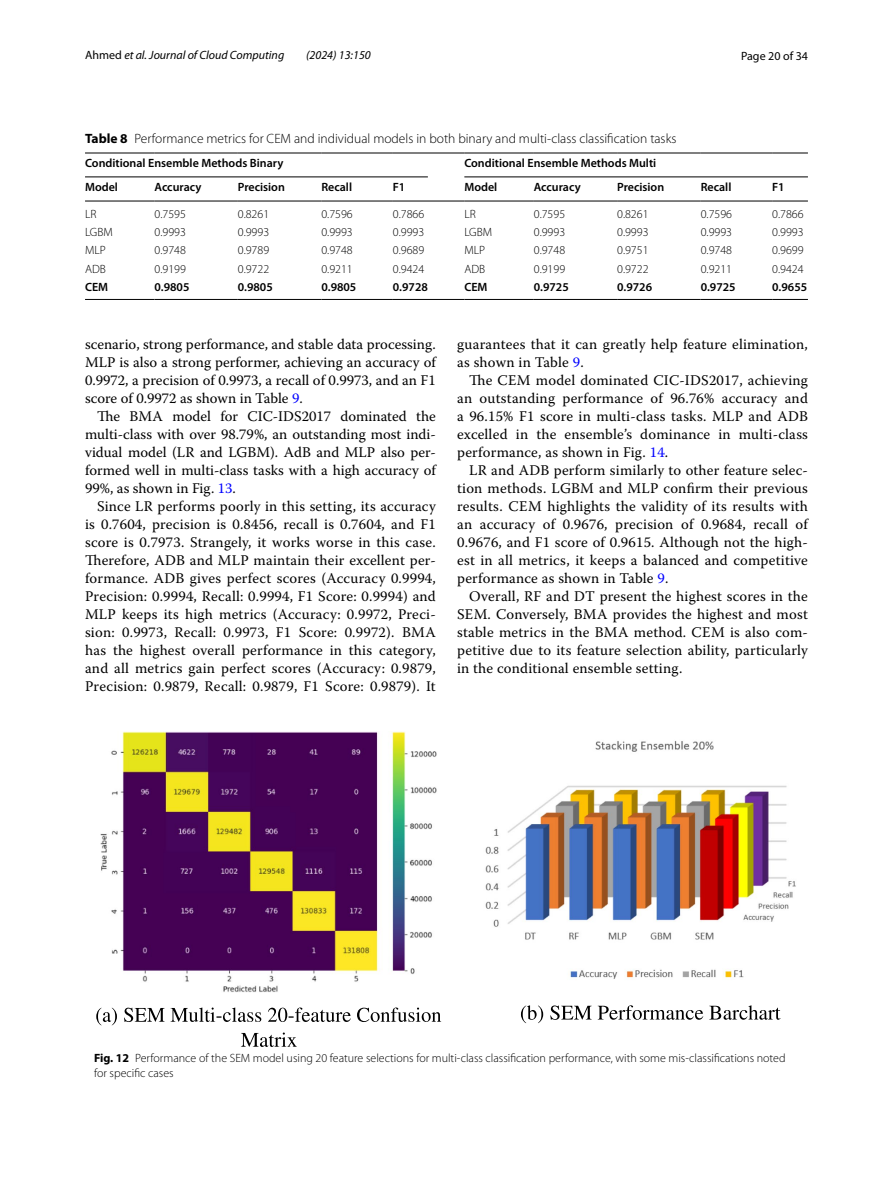
<style>
.page{position:relative;width:893px;height:1187px;background:#fff}
.page>*{position:absolute;margin:0;border:0;box-sizing:border-box;transform-origin:0 0}
.t1{font:14.7px/18px "Warnock Pro";letter-spacing:.015em;color:#000;text-align:justify}
.t2{font:300 13.5px "Myriad Pro";color:#000}
.t3{font:300 12px/15px "Myriad Pro";color:#000}
.t4{font:600 12px "Myriad Pro";color:#000}
.t5{font:italic 12px "Myriad Pro";color:#000}
.t6{font:12px "Myriad Pro";color:#000}
.s1{font-style:normal}
.s2{font-weight:700}
.s3{color:#00f}
</style>
<div class="page">
<hr style="left:85px;top:153px;width:70px;height:1px;background:#000">
<hr style="left:155px;top:153px;width:83px;height:1px;background:#000">
<hr style="left:238px;top:153px;width:83px;height:1px;background:#000">
<hr style="left:321px;top:153px;width:72px;height:1px;background:#000">
<hr style="left:393px;top:153px;width:71px;height:1px;background:#000">
<hr style="left:464px;top:153px;width:70px;height:1px;background:#000">
<hr style="left:534px;top:153px;width:83px;height:1px;background:#000">
<hr style="left:617px;top:153px;width:84px;height:1px;background:#000">
<hr style="left:701px;top:153px;width:71px;height:1px;background:#000">
<hr style="left:772px;top:153px;width:36px;height:1px;background:#000">
<hr style="left:85px;top:201px;width:70px;height:1px;background:#000">
<hr style="left:155px;top:201px;width:83px;height:1px;background:#000">
<hr style="left:238px;top:201px;width:83px;height:1px;background:#000">
<hr style="left:321px;top:201px;width:72px;height:1px;background:#000">
<hr style="left:393px;top:201px;width:71px;height:1px;background:#000">
<hr style="left:464px;top:201px;width:70px;height:1px;background:#000">
<hr style="left:534px;top:201px;width:83px;height:1px;background:#000">
<hr style="left:617px;top:201px;width:84px;height:1px;background:#000">
<hr style="left:701px;top:201px;width:71px;height:1px;background:#000">
<hr style="left:772px;top:201px;width:36px;height:1px;background:#000">
<hr style="left:85px;top:299px;width:70px;height:1px;background:#000">
<hr style="left:155px;top:299px;width:83px;height:1px;background:#000">
<hr style="left:238px;top:299px;width:83px;height:1px;background:#000">
<hr style="left:321px;top:299px;width:72px;height:1px;background:#000">
<hr style="left:393px;top:299px;width:71px;height:1px;background:#000">
<hr style="left:464px;top:299px;width:70px;height:1px;background:#000">
<hr style="left:534px;top:299px;width:83px;height:1px;background:#000">
<hr style="left:617px;top:299px;width:84px;height:1px;background:#000">
<hr style="left:701px;top:299px;width:71px;height:1px;background:#000">
<hr style="left:772px;top:299px;width:36px;height:1px;background:#000">
<hr style="left:85px;top:177px;width:343px;height:1px;background:#000">
<hr style="left:464px;top:177px;width:344px;height:1px;background:#000">
<img style="left:100px;top:731px;width:696px;height:261px">
<svg style="left:96px;top:1007px;width:345px;height:18px"></svg>
<svg style="left:241px;top:1032px;width:55px;height:14px"></svg>
<svg style="left:521px;top:1005px;width:260px;height:18px"></svg>
<p class="t5" style="left:85px;top:48px;width:201px"><span class="s1">Ahmed</span> et al. Journal of Cloud Computing</p>
<p class="t5" style="left:306px;top:48px;width:66px">(2024) 13:150</p>
<p class="t6" style="left:741px;top:48px;width:68px">Page 20 of 34</p>
<p class="t2" style="left:85px;top:131px;width:593px"><span class="s2">Table 8</span> Performance metrics for CEM and individual models in both binary and multi-class classification tasks</p>
<p class="t4" style="left:85px;top:156px;width:200px">Conditional Ensemble Methods Binary</p>
<p class="t4" style="left:464px;top:156px;width:193px">Conditional Ensemble Methods Multi</p>
<p class="t4" style="left:85px;top:179px;width:34px">Model</p>
<p class="t4" style="left:155px;top:179px;width:48px">Accuracy</p>
<p class="t4" style="left:238px;top:179px;width:49px">Precision</p>
<p class="t4" style="left:321px;top:179px;width:32px">Recall</p>
<p class="t4" style="left:393px;top:179px;width:14px">F1</p>
<p class="t4" style="left:464px;top:179px;width:34px">Model</p>
<p class="t4" style="left:534px;top:179px;width:48px">Accuracy</p>
<p class="t4" style="left:617px;top:179px;width:49px">Precision</p>
<p class="t4" style="left:701px;top:179px;width:32px">Recall</p>
<p class="t4" style="left:772px;top:179px;width:14px">F1</p>
<p class="t3" style="left:85px;top:207px;width:13px">LR</p>
<p class="t3" style="left:155px;top:207px;width:33px">0.7595</p>
<p class="t3" style="left:238px;top:207px;width:33px">0.8261</p>
<p class="t3" style="left:321px;top:207px;width:33px">0.7596</p>
<p class="t3" style="left:393px;top:207px;width:33px">0.7866</p>
<p class="t3" style="left:464px;top:207px;width:13px">LR</p>
<p class="t3" style="left:534px;top:207px;width:33px">0.7595</p>
<p class="t3" style="left:617px;top:207px;width:33px">0.8261</p>
<p class="t3" style="left:701px;top:207px;width:33px">0.7596</p>
<p class="t3" style="left:772px;top:207px;width:33px">0.7866</p>
<p class="t3" style="left:85px;top:225px;width:29px">LGBM</p>
<p class="t3" style="left:155px;top:225px;width:33px">0.9993</p>
<p class="t3" style="left:238px;top:225px;width:33px">0.9993</p>
<p class="t3" style="left:321px;top:225px;width:33px">0.9993</p>
<p class="t3" style="left:393px;top:225px;width:33px">0.9993</p>
<p class="t3" style="left:464px;top:225px;width:29px">LGBM</p>
<p class="t3" style="left:534px;top:225px;width:33px">0.9993</p>
<p class="t3" style="left:617px;top:225px;width:33px">0.9993</p>
<p class="t3" style="left:701px;top:225px;width:33px">0.9993</p>
<p class="t3" style="left:772px;top:225px;width:33px">0.9993</p>
<p class="t3" style="left:85px;top:243px;width:22px">MLP</p>
<p class="t3" style="left:155px;top:243px;width:33px">0.9748</p>
<p class="t3" style="left:238px;top:243px;width:33px">0.9789</p>
<p class="t3" style="left:321px;top:243px;width:33px">0.9748</p>
<p class="t3" style="left:393px;top:243px;width:33px">0.9689</p>
<p class="t3" style="left:464px;top:243px;width:22px">MLP</p>
<p class="t3" style="left:534px;top:243px;width:33px">0.9748</p>
<p class="t3" style="left:617px;top:243px;width:33px">0.9751</p>
<p class="t3" style="left:701px;top:243px;width:33px">0.9748</p>
<p class="t3" style="left:772px;top:243px;width:33px">0.9699</p>
<p class="t3" style="left:85px;top:261px;width:22px">ADB</p>
<p class="t3" style="left:155px;top:261px;width:33px">0.9199</p>
<p class="t3" style="left:238px;top:261px;width:33px">0.9722</p>
<p class="t3" style="left:321px;top:261px;width:33px">0.9211</p>
<p class="t3" style="left:393px;top:261px;width:33px">0.9424</p>
<p class="t3" style="left:464px;top:261px;width:22px">ADB</p>
<p class="t3" style="left:534px;top:261px;width:33px">0.9199</p>
<p class="t3" style="left:617px;top:261px;width:33px">0.9722</p>
<p class="t3" style="left:701px;top:261px;width:33px">0.9211</p>
<p class="t3" style="left:772px;top:261px;width:33px">0.9424</p>
<p class="t4" style="left:85px;top:279px;width:25px">CEM</p>
<p class="t4" style="left:155px;top:279px;width:36px">0.9805</p>
<p class="t4" style="left:238px;top:279px;width:36px">0.9805</p>
<p class="t4" style="left:321px;top:279px;width:36px">0.9805</p>
<p class="t4" style="left:393px;top:279px;width:36px">0.9728</p>
<p class="t4" style="left:464px;top:279px;width:25px">CEM</p>
<p class="t4" style="left:534px;top:279px;width:36px">0.9725</p>
<p class="t4" style="left:617px;top:279px;width:36px">0.9726</p>
<p class="t4" style="left:701px;top:279px;width:36px">0.9725</p>
<p class="t4" style="left:772px;top:279px;width:36px">0.9655</p>
<p class="t1" style="left:85px;top:335px;width:352px">scenario, strong performance, and stable data processing.<br>MLP is also a strong performer, achieving an accuracy of 0.9972, a precision of 0.9973, a recall of 0.9973, and an F1 score of 0.9972 as shown in Table <span class="s3">9</span>.</p>
<p class="t1" style="left:85px;top:407px;width:352px;text-indent:12px">The BMA model for CIC-IDS2017 dominated the multi-class with over 98.79%, an outstanding most indi&shy;vidual model (LR and LGBM). AdB and MLP also per&shy;formed well in multi-class tasks with a high accuracy of 99%, as shown in Fig. <span class="s3">13</span>.</p>
<p class="t1" style="left:85px;top:497px;width:352px;text-indent:12px">Since LR performs poorly in this setting, its accuracy is 0.7604, precision is 0.8456, recall is 0.7604, and F1 score is 0.7973. Strangely, it works worse in this case.<br>Therefore, ADB and MLP maintain their excellent per&shy;formance. ADB gives perfect scores (Accuracy 0.9994, Precision: 0.9994, Recall: 0.9994, F1 Score: 0.9994) and MLP keeps its high metrics (Accuracy: 0.9972, Preci&shy;sion: 0.9973, Recall: 0.9973, F1 Score: 0.9972). BMA has the highest overall performance in this category, and all metrics gain perfect scores (Accuracy: 0.9879, Precision: 0.9879, Recall: 0.9879, F1 Score: 0.9879). It</p>
<p class="t1" style="left:457px;top:335px;width:352px">guarantees that it can greatly help feature elimination, as shown in Table <span class="s3">9</span>.</p>
<p class="t1" style="left:457px;top:371px;width:352px;text-indent:12px">The CEM model dominated CIC-IDS2017, achieving an outstanding performance of 96.76% accuracy and a 96.15% F1 score in multi-class tasks. MLP and ADB excelled in the ensemble’s dominance in multi-class performance, as shown in Fig. <span class="s3">14</span>.</p>
<p class="t1" style="left:457px;top:461px;width:352px;text-indent:12px">LR and ADB perform similarly to other feature selec&shy;tion methods. LGBM and MLP confirm their previous results. CEM highlights the validity of its results with an accuracy of 0.9676, precision of 0.9684, recall of 0.9676, and F1 score of 0.9615. Although not the high&shy;est in all metrics, it keeps a balanced and competitive performance as shown in Table <span class="s3">9</span>.</p>
<p class="t1" style="left:457px;top:587px;width:352px;text-indent:12px">Overall, RF and DT present the highest scores in the SEM. Conversely, BMA provides the highest and most stable metrics in the BMA method. CEM is also com&shy;petitive due to its feature selection ability, particularly in the conditional ensemble setting.</p>
<p class="t3" style="left:94px;top:1050px;width:693px"><span class="s2">Fig. 12</span> Performance of the SEM model using 20 feature selections for multi-class classification performance, with some mis-classifications noted for specific cases</p>
</div>
